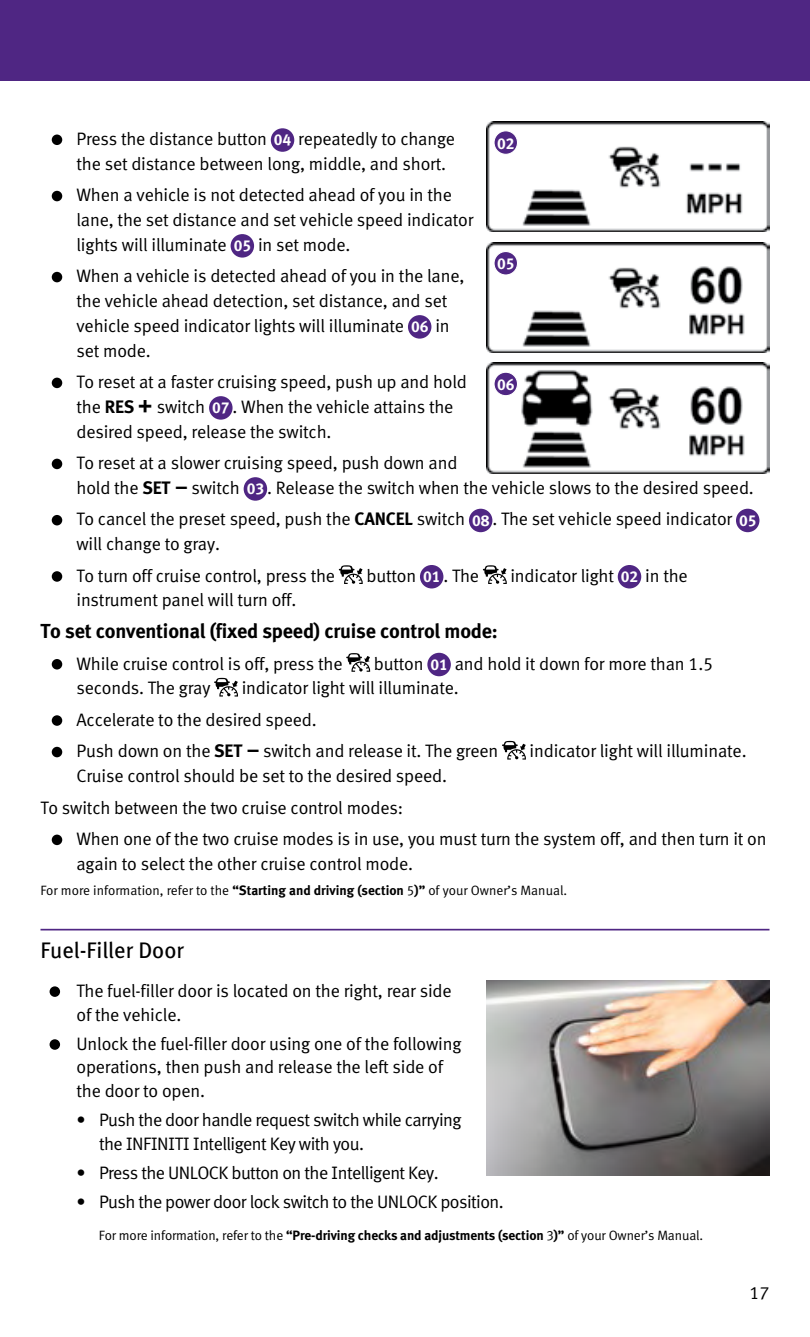
<style>
.page{position:relative;width:810px;height:1337px;background:#fff}
.page>*{position:absolute;margin:0;border:0;box-sizing:border-box;transform-origin:0 0}
.t1{font:22.5px "Infiniti Meta";color:#000}
.t2{font:700 20.25px "Infiniti Meta";letter-spacing:-.01em;color:#000}
.t3{font:18px/24.8px "Infiniti Meta Normal";letter-spacing:-.01em;color:#000}
.t4{font:18px/23.6px "Infiniti Meta Normal";letter-spacing:-.03em;color:#000}
.t5{font:700 15.75px "Infiniti Meta";color:#fff}
.t6{font:13.5px "Infiniti Meta Normal";letter-spacing:-.005em;color:#000}
.s1{font-family:"Infiniti Meta";font-weight:700;font-size:15.75px;color:#fff}
.s2{font-family:"Infiniti Meta";font-weight:700}
.s3{font-family:"Infiniti Meta";font-weight:700;font-size:22.5px}
</style>
<div class="page">
<div style="left:0;top:0;width:810px;height:81px;background:#4f2683"></div>
<div style="left:52px;top:134px;width:10px;height:11px;background:#000;border-radius:50%"></div>
<div style="left:271px;top:128px;width:23px;height:24px;background:#4f2683;border-radius:50%"></div>
<div style="left:52px;top:191px;width:10px;height:10px;background:#000;border-radius:50%"></div>
<div style="left:231px;top:234px;width:23px;height:23px;background:#4f2683;border-radius:50%"></div>
<div style="left:52px;top:272px;width:10px;height:10px;background:#000;border-radius:50%"></div>
<div style="left:408px;top:315px;width:23px;height:24px;background:#4f2683;border-radius:50%"></div>
<div style="left:52px;top:377px;width:10px;height:11px;background:#000;border-radius:50%"></div>
<div style="left:209px;top:396px;width:24px;height:24px;background:#4f2683;border-radius:50%"></div>
<div style="left:52px;top:458px;width:10px;height:11px;background:#000;border-radius:50%"></div>
<div style="left:244px;top:477px;width:23px;height:24px;background:#4f2683;border-radius:50%"></div>
<div style="left:52px;top:515px;width:10px;height:10px;background:#000;border-radius:50%"></div>
<div style="left:469px;top:509px;width:23px;height:23px;background:#4f2683;border-radius:50%"></div>
<div style="left:736px;top:509px;width:23px;height:23px;background:#4f2683;border-radius:50%"></div>
<div style="left:52px;top:571px;width:10px;height:11px;background:#000;border-radius:50%"></div>
<svg style="left:339px;top:565px;width:24px;height:19px"></svg>
<div style="left:420px;top:565px;width:23px;height:23px;background:#4f2683;border-radius:50%"></div>
<svg style="left:483px;top:565px;width:24px;height:19px"></svg>
<div style="left:618px;top:565px;width:23px;height:23px;background:#4f2683;border-radius:50%"></div>
<div style="left:52px;top:659px;width:10px;height:10px;background:#000;border-radius:50%"></div>
<svg style="left:346px;top:653px;width:24px;height:19px"></svg>
<div style="left:427px;top:653px;width:24px;height:23px;background:#4f2683;border-radius:50%"></div>
<svg style="left:214px;top:678px;width:24px;height:18px"></svg>
<div style="left:52px;top:715px;width:10px;height:11px;background:#000;border-radius:50%"></div>
<div style="left:52px;top:747px;width:10px;height:10px;background:#000;border-radius:50%"></div>
<svg style="left:502px;top:741px;width:24px;height:18px"></svg>
<div style="left:52px;top:834px;width:10px;height:11px;background:#000;border-radius:50%"></div>
<img style="left:486px;top:363px;width:284px;height:110px">
<img style="left:486px;top:242px;width:284px;height:110px">
<img style="left:486px;top:122px;width:284px;height:110px">
<hr style="left:40px;top:928px;width:730px;height:2px;background:#4f2683">
<div style="left:50px;top:986px;width:10px;height:11px;background:#000;border-radius:50%"></div>
<div style="left:50px;top:1039px;width:10px;height:10px;background:#000;border-radius:50%"></div>
<img style="left:486px;top:980px;width:284px;height:195px">
<div style="left:494px;top:131px;width:24px;height:23px;background:#4f2683;border-radius:50%"></div>
<div style="left:493px;top:130px;width:25px;height:25px;border:1px solid #fff;border-radius:50%"></div>
<div style="left:494px;top:251px;width:24px;height:24px;background:#4f2683;border-radius:50%"></div>
<div style="left:493px;top:251px;width:25px;height:24px;border:1px solid #fff;border-radius:50%"></div>
<div style="left:494px;top:372px;width:24px;height:24px;background:#4f2683;border-radius:50%"></div>
<div style="left:493px;top:372px;width:25px;height:24px;border:1px solid #fff;border-radius:50%"></div>
<p class="t3" style="left:76px;top:126px;width:380px">Press the distance button <span class="s1">04</span> repeatedly to change the set distance between long, middle, and short.</p>
<p class="t3" style="left:77px;top:182px;width:398px">When a vehicle is not detected ahead of you in the lane, the set distance and set vehicle speed indicator lights will illuminate <span class="s1">05</span> in set mode.</p>
<p class="t3" style="left:76px;top:263px;width:390px">When a vehicle is detected ahead of you in the lane, the vehicle ahead detection, set distance, and set vehicle speed indicator lights will illuminate <span class="s1">06</span> in set mode.</p>
<p class="t3" style="left:77px;top:369px;width:392px">To reset at a faster cruising speed, push up and hold the <span class="s2">RES</span> <span class="s3">+</span> switch <span class="s1">07</span> . When the vehicle attains the desired speed, release the switch.</p>
<p class="t3" style="left:77px;top:450px;width:679px">To reset at a slower cruising speed, push down and<br>hold the <span class="s2">SET</span> <span class="s3">–</span> switch <span class="s1">03</span> . Release the switch when the vehicle slows to the desired speed.</p>
<p class="t3" style="left:77px;top:506px;width:682px">To cancel the preset speed, push the <span class="s2">CANCEL</span> switch <span class="s1">08</span> . The set vehicle speed indicator <span class="s1">05 </span>will change to gray.</p>
<p class="t3" style="left:77px;top:563px;width:260px">To turn off cruise control, press the</p>
<p class="t3" style="left:366px;top:563px;width:114px">button <span class="s1">01</span> . The</p>
<p class="t3" style="left:510px;top:563px;width:179px">indicator light <span class="s1">02</span> in the</p>
<p class="t3" style="left:76px;top:587px;width:221px">instrument panel will turn off.</p>
<p class="t2" style="left:40px;top:619px;width:459px">To set conventional (fixed speed) cruise control mode:</p>
<p class="t3" style="left:77px;top:650px;width:268px">While cruise control is off, press the</p>
<p class="t3" style="left:374px;top:650px;width:341px">button <span class="s1">01</span> and hold it down for more than 1.5</p>
<p class="t3" style="left:76px;top:675px;width:135px">seconds. The gray</p>
<p class="t5" style="left:497px;top:134px;width:19px">02</p>
<p class="t5" style="left:497px;top:254px;width:19px">05</p>
<p class="t5" style="left:497px;top:375px;width:19px">06</p>
<p class="t3" style="left:77px;top:672px;width:423px;line-height:31.5px;text-indent:165px">indicator light will illuminate.<br>Accelerate to the desired speed.<br>Push down on the <span class="s2">SET</span> <span class="s3">–</span> switch and release it. The green</p>
<p class="t3" style="left:530px;top:738px;width:218px">indicator light will illuminate.</p>
<p class="t3" style="left:40px;top:760px;width:408px;line-height:31.5px;text-indent:36px">Cruise control should be set to the desired speed.<br>To switch between the two cruise control modes:</p>
<p class="t3" style="left:77px;top:826px;width:692px">When one of the two cruise modes is in use, you must turn the system off, and then turn it on again to select the other cruise control mode.</p>
<p class="t6" style="left:40px;top:882px;width:528px">For more information, refer to the <span class="s2">“Starting and driving (section</span> 5<span class="s2">)”</span> of your Owner’s Manual.</p>
<p class="t1" style="left:40px;top:936px;width:145px">Fuel-Filler Door</p>
<p class="t3" style="left:77px;top:978px;width:377px;line-height:23.6px">The fuel-filler door is located on the right, rear side of the vehicle.</p>
<p class="t3" style="left:77px;top:1031px;width:387px;line-height:23.6px">Unlock the fuel-filler door using one of the following operations, then push and release the left side of the door to open.</p>
<p class="t4" style="left:99px;top:1108px;width:364px;text-indent:-22px">• Push the door handle request switch while carrying the INFINITI Intelligent Key with you.</p>
<p class="t4" style="left:77px;top:1160px;width:364px">• Press the UNLOCK button on the Intelligent Key.</p>
<p class="t4" style="left:77px;top:1190px;width:429px">• Push the power door lock switch to the UNLOCK position.</p>
<p class="t6" style="left:99px;top:1227px;width:606px">For more information, refer to the <span class="s2">“Pre-driving checks and adjustments (section</span> 3<span class="s2">)”</span> of your Owner’s Manual.</p>
<p class="t3" style="left:750px;top:1280px;width:21px">17</p>
</div>
